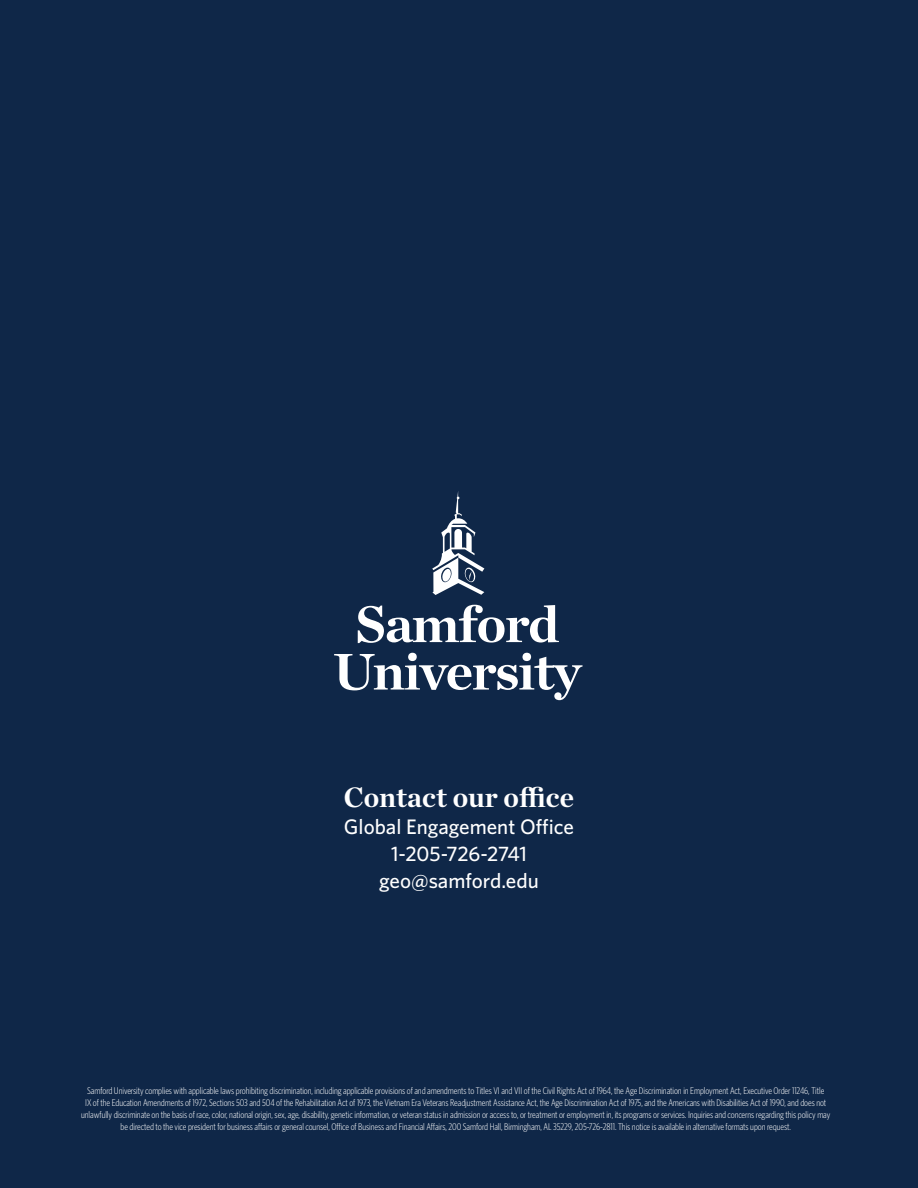
<style>
.page{position:relative;width:918px;height:1188px;background:#0f2748}
.page>*{position:absolute;margin:0;border:0;box-sizing:border-box;transform-origin:0 0}
.t1{font:700 28.5px "Chronicle Deck";color:#fff}
.t2{font:500 21px/27px "Whitney";color:#fff;text-align:center}
.t3{font:300 9.75px/12px "Whitney Condensed";letter-spacing:-.005em;color:#fff;text-align:center}
</style>
<div class="page">
<svg style="left:358px;top:605px;width:201px;height:38px"></svg>
<svg style="left:334px;top:653px;width:249px;height:47px"></svg>
<svg style="left:432px;top:491px;width:52px;height:104px"></svg>
<h1 class="t1" style="left:344px;top:774px;width:232px">Contact our office</h1>
<h2 class="t2" style="left:344px;top:813px;width:232px">Global Engagement Office<br>1-205-726-2741 geo@samford.edu</h2>
<p class="t3" style="left:81px;top:1085px;width:751px">Samford University complies with applicable laws prohibiting discrimination, including applicable provisions of and amendments to Titles VI and VII of the Civil Rights Act of 1964, the Age Discrimination in Employment Act, Executive Order 11246, Title<br>IX of the Education Amendments of 1972, Sections 503 and 504 of the Rehabilitation Act of 1973, the Vietnam Era Veterans Readjustment Assistance Act, the Age Discrimination Act of 1975, and the Americans with Disabilities Act of 1990, and does not unlawfully discriminate on the basis of race, color, national origin, sex, age, disability, genetic information, or veteran status in admission or access to, or treatment or employment in, its programs or services. Inquiries and concerns regarding this policy may be directed to the vice president for business affairs or general counsel, Office of Business and Financial Affairs, 200 Samford Hall, Birmingham, AL 35229, 205-726-2811. This notice is available in alternative formats upon request.</p>
</div>
